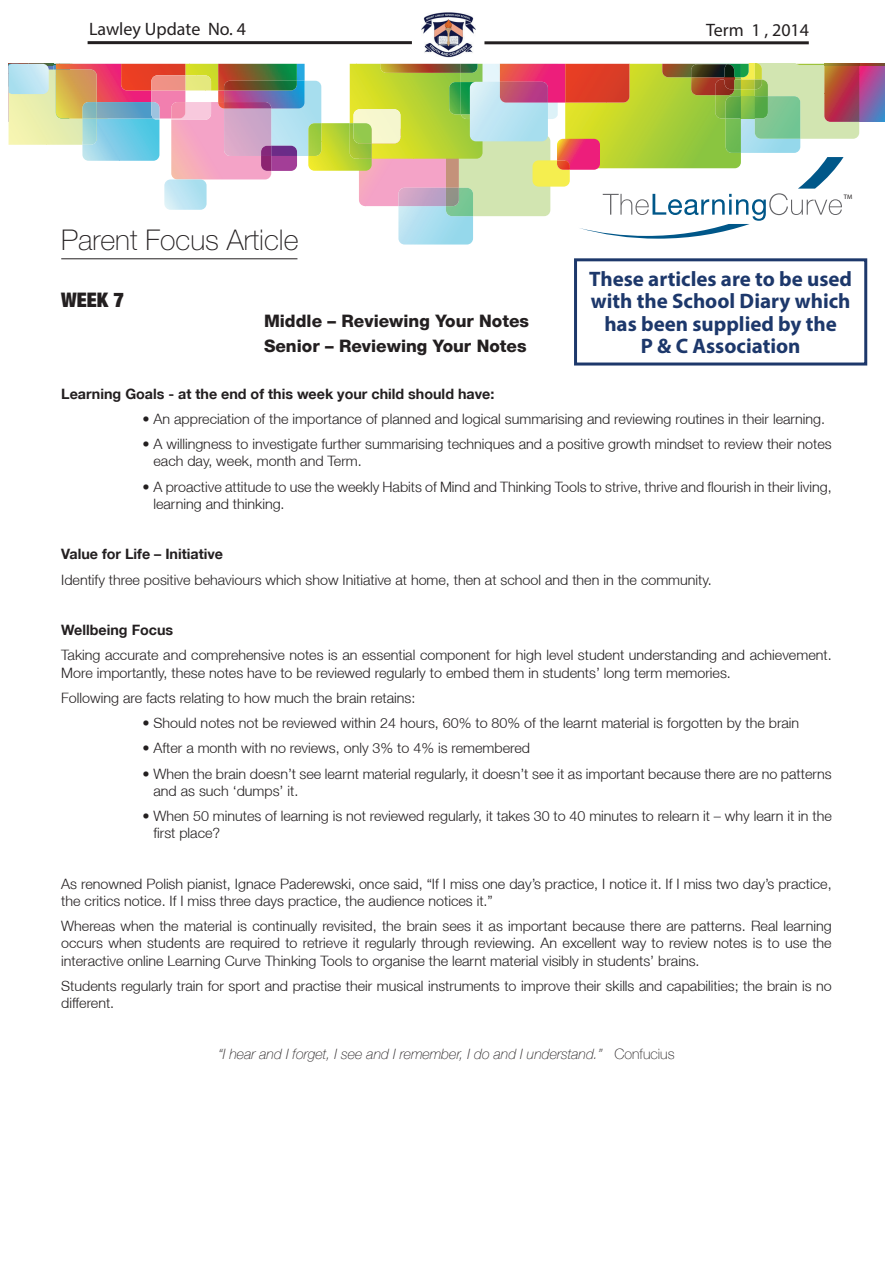
<style>
.page{position:relative;width:893px;height:1263px;background:#fff}
.page>*{position:absolute;margin:0;border:0;box-sizing:border-box;transform-origin:0 0}
.t1{font:100 28.65px "Helvetica Neue LT Std";color:#231f20}
.t2{font:700 21px/22.5px "Myriad Pro";color:#1d386b;text-align:center}
.t3{font:900 expanded 20.1px "Helvetica Neue LT";color:#231f20}
.t4{font:18px "Myriad Pro";color:#231f20}
.t5{font:800 17.1px/24.6px "Helvetica Neue LT";color:#231f20}
.t6{font:300 14.25px/17.1px "Helvetica Neue LT";color:#231f20}
.t7{font:700 14.25px "Helvetica Neue LT";color:#231f20}
.t8{font:italic 100 14.25px "Helvetica Neue LT";color:#231f20}
.t9{font:6.45px "Myriad Pro";color:#231f20}
.s1{font-style:normal}
</style>
<div class="page">
<img style="left:421px;top:12px;width:54px;height:45px">
<hr style="left:88px;top:41px;width:324px;height:3px;background:#231f20">
<hr style="left:484px;top:41px;width:325px;height:3px;background:#231f20">
<hr style="left:61px;top:258px;width:236px;height:1px;background:#231f20">
<img style="left:9px;top:64px;width:875px;height:181px">
<div style="left:574px;top:258px;width:293px;height:107px;border:3px solid #1d386b"></div>
<p class="t4" style="left:89px;top:18px;width:159px">Lawley Update No. 4</p>
<p class="t4" style="left:706px;top:19px;width:104px">Term 1 , 2014</p>
<h1 class="t1" style="left:61px;top:224px;width:239px">Parent Focus Article</h1>
<p class="t9" style="left:844px;top:193px;width:10px">TM</p>
<h2 class="t2" style="left:589px;top:267px;width:264px">These articles are to be used with the School Diary which has been supplied by the<br>P &amp; C Association</h2>
<h3 class="t3" style="left:61px;top:287px;width:64px">Week 7</h3>
<p class="t5" style="left:264px;top:309px;width:267px">Middle – Reviewing Your Notes<br>Senior – Reviewing Your Notes</p>
<p class="t7" style="left:61px;top:385px;width:435px">Learning Goals - at the end of this week your child should have:</p>
<p class="t6" style="left:142px;top:410px;width:684px">• An appreciation of the importance of planned and logical summarising and reviewing routines in their learning.</p>
<p class="t6" style="left:153px;top:435px;width:680px;text-indent:-11px">• A willingness to investigate further summarising techniques and a positive growth mindset to review their notes each day, week, month and Term.</p>
<p class="t6" style="left:153px;top:478px;width:680px;text-indent:-11px">• A proactive attitude to use the weekly Habits of Mind and Thinking Tools to strive, thrive and flourish in their living, learning and thinking.</p>
<p class="t7" style="left:61px;top:545px;width:163px">Value for Life – Initiative</p>
<p class="t6" style="left:61px;top:571px;width:652px">Identify three positive behaviours which show Initiative at home, then at school and then in the community.</p>
<p class="t7" style="left:61px;top:621px;width:114px">Wellbeing Focus</p>
<p class="t6" style="left:61px;top:646px;width:772px">Taking accurate and comprehensive notes is an essential component for high level student understanding and achievement.<br>More importantly, these notes have to be reviewed regularly to embed them in students’ long term memories.</p>
<p class="t6" style="left:61px;top:689px;width:356px">Following are facts relating to how much the brain retains:</p>
<p class="t6" style="left:142px;top:714px;width:658px">• Should notes not be reviewed within 24 hours, 60% to 80% of the learnt material is forgotten by the brain</p>
<p class="t6" style="left:142px;top:739px;width:389px">• After a month with no reviews, only 3% to 4% is remembered</p>
<p class="t6" style="left:153px;top:765px;width:680px;text-indent:-11px">• When the brain doesn’t see learnt material regularly, it doesn’t see it as important because there are no patterns and as such ‘dumps’ it.</p>
<p class="t6" style="left:153px;top:807px;width:680px;text-indent:-11px">• When 50 minutes of learning is not reviewed regularly, it takes 30 to 40 minutes to relearn it – why learn it in the first place?</p>
<p class="t6" style="left:61px;top:875px;width:772px">As renowned Polish pianist, Ignace Paderewski, once said, “If I miss one day’s practice, I notice it. If I miss two day’s practice, the critics notice. If I miss three days practice, the audience notices it.”</p>
<p class="t6" style="left:61px;top:917px;width:772px;text-align:justify">Whereas when the material is continually revisited, the brain sees it as important because there are patterns. Real learning occurs when students are required to retrieve it regularly through reviewing. An excellent way to review notes is to use the interactive online Learning Curve Thinking Tools to organise the learnt material visibly in students’ brains.</p>
<p class="t6" style="left:61px;top:977px;width:772px">Students regularly train for sport and practise their musical instruments to improve their skills and capabilities; the brain is no different.</p>
<p class="t8" style="left:218px;top:1045px;width:458px">“I hear and I forget, I see and I remember, I do and I understand.” <span class="s1">Confucius</span></p>
</div>
